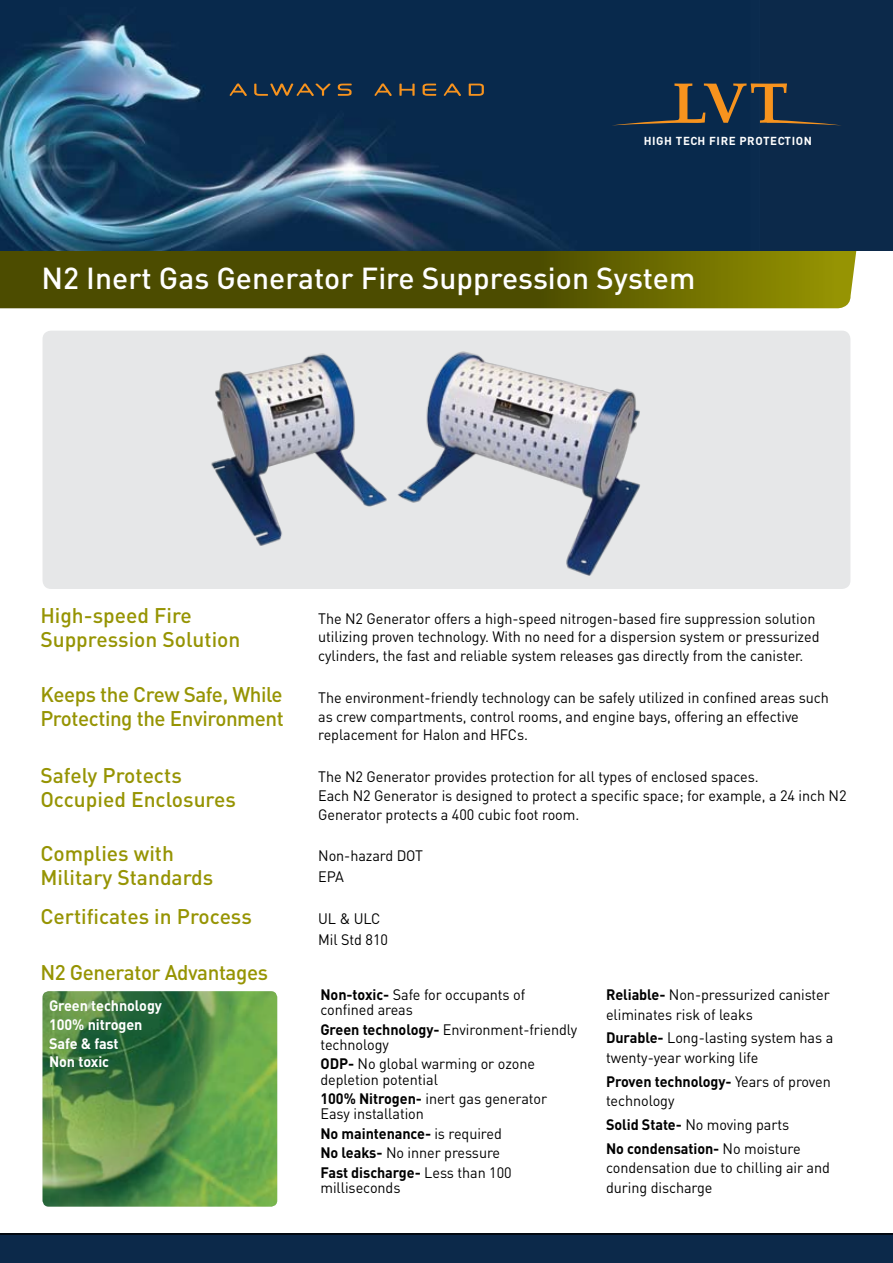
<style>
.page{position:relative;width:893px;height:1263px;background:#fff}
.page>*{position:absolute;margin:0;border:0;box-sizing:border-box;transform-origin:0 0}
.t1{font:500 30px "DIN";color:#fff}
.t2{font:500 21px/24px "DIN";color:#969403}
.t3{font:500 21px/24px "DIN";letter-spacing:-.02em;color:#969403}
.t4{font:15px/18.8px "DIN";letter-spacing:-.005em;color:#000;scale:.96 1}
.t5{font:700 15px/19.5px "DIN";letter-spacing:-.005em;color:#000;scale:.96 1}
.t6{font:700 15px/18.8px "DIN";letter-spacing:-.005em;color:#fff;scale:.96 1}
.t7{font:700 11.55px "DIN";letter-spacing:.05em;color:#fff}
.s1{font-weight:700}
.s2{font-weight:400}
</style>
<div class="page">
<svg style="left:0;top:251px;width:857px;height:57px;background:#5b5b01"></svg>
<img style="left:43px;top:991px;width:234px;height:215px">
<div style="left:43px;top:331px;width:807px;height:258px;background:#e6e7e8;border-radius:9px"></div>
<img style="left:211px;top:351px;width:429px;height:225px">
<div style="left:0;top:0;width:893px;height:251px;background:#0c294a"></div>
<img style="left:0;top:18px;width:618px;height:233px">
<svg style="left:230px;top:83px;width:254px;height:13px"></svg>
<svg style="left:611px;top:83px;width:227px;height:42px"></svg>
<div style="left:0;top:1233px;width:893px;height:30px;background:#0c294a"></div>
<p class="t7" style="left:644px;top:133px;width:170px">HIGH TECH FIRE PROTECTION</p>
<h1 class="t1" style="left:41px;top:259px;width:655px">N2 Inert Gas Generator Fire Suppression System</h1>
<h2 class="t2" style="left:40px;top:603px;width:202px">High-speed Fire<br>Suppression Solution</h2>
<h2 class="t3" style="left:40px;top:682px;width:245px">Keeps the Crew Safe, While<br>Protecting the Environment</h2>
<h2 class="t2" style="left:40px;top:762px;width:197px">Safely Protects<br>Occupied Enclosures</h2>
<h2 class="t2" style="left:40px;top:841px;width:174px">Complies with<br>Military Standards</h2>
<h2 class="t2" style="left:40px;top:903px;width:213px">Certificates in Process</h2>
<h2 class="t3" style="left:40px;top:960px;width:229px">N2 Generator Advantages</h2>
<p class="t4" style="left:318px;top:608px;width:524px">The N2 Generator offers a high-speed nitrogen-based fire suppression solution utilizing proven technology. With no need for a dispersion system or pressurized cylinders, the fast and reliable system releases gas directly from the canister.</p>
<p class="t4" style="left:318px;top:688px;width:534px">The environment-friendly technology can be safely utilized in confined areas such as crew compartments, control rooms, and engine bays, offering an effective replacement for Halon and HFCs.</p>
<p class="t4" style="left:318px;top:767px;width:552px">The N2 Generator provides protection for all types of enclosed spaces.<br>Each N2 Generator is designed to protect a specific space; for example a, 24 inch N2<br>Generator protects a 400 cubic foot room.</p>
<p class="t4" style="left:318px;top:845px;width:111px;line-height:20.9px">Non-hazard DOT<br>EPA</p>
<p class="t4" style="left:318px;top:908px;width:74px;line-height:20.9px">UL &amp; ULC<br>Mil Std 810</p>
<p class="t6" style="left:49px;top:996px;width:119px">Green technology<br>100% nitrogen<br>Safe &amp; fast<br>Non toxic</p>
<p class="t4" style="left:320px;top:987px;width:215px;line-height:15.1px"><span class="s1">Non-toxic-</span> Safe for occupants of confined areas</p>
<p class="t4" style="left:320px;top:1021px;width:269px;line-height:15.1px"><span class="s1">Green technology-</span> Environment-friendly technology</p>
<p class="t4" style="left:320px;top:1056px;width:225px;line-height:15.1px"><span class="s1">ODP-</span> No global warming or ozone depletion potential</p>
<p class="t4" style="left:320px;top:1091px;width:238px;line-height:15.1px"><span class="s1">100% Nitrogen-</span> inert gas generator<br>Easy installation</p>
<p class="t5" style="left:320px;top:1123px;width:201px">No maintenance <span class="s2">is</span>- <span class="s2">required<br></span>No leaks- <span class="s2">No inner pressure<br></span>Fast discharge- <span class="s2">Less than 100</span></p>
<p class="t4" style="left:320px;top:1178px;width:85px">milliseconds</p>
<p class="t4" style="left:606px;top:985px;width:235px;line-height:19.5px"><span class="s1">Reliable-</span> Non-pressurized canister eliminates risk of leaks</p>
<p class="t4" style="left:606px;top:1028px;width:238px;line-height:19.5px"><span class="s1">Durable-</span> Long-lasting system has a twenty-year working life</p>
<p class="t4" style="left:606px;top:1071px;width:236px;line-height:19.5px"><span class="s1">Proven technology-</span> Years of proven technology</p>
<p class="t5" style="left:606px;top:1112px;width:204px;line-height:23.7px">Solid State- <span class="s2">No moving parts<br></span>No condensation- <span class="s2">No moisture</span></p>
<p class="t4" style="left:606px;top:1158px;width:235px;line-height:19.5px">condensation due to chilling air and during discharge</p>
</div>
